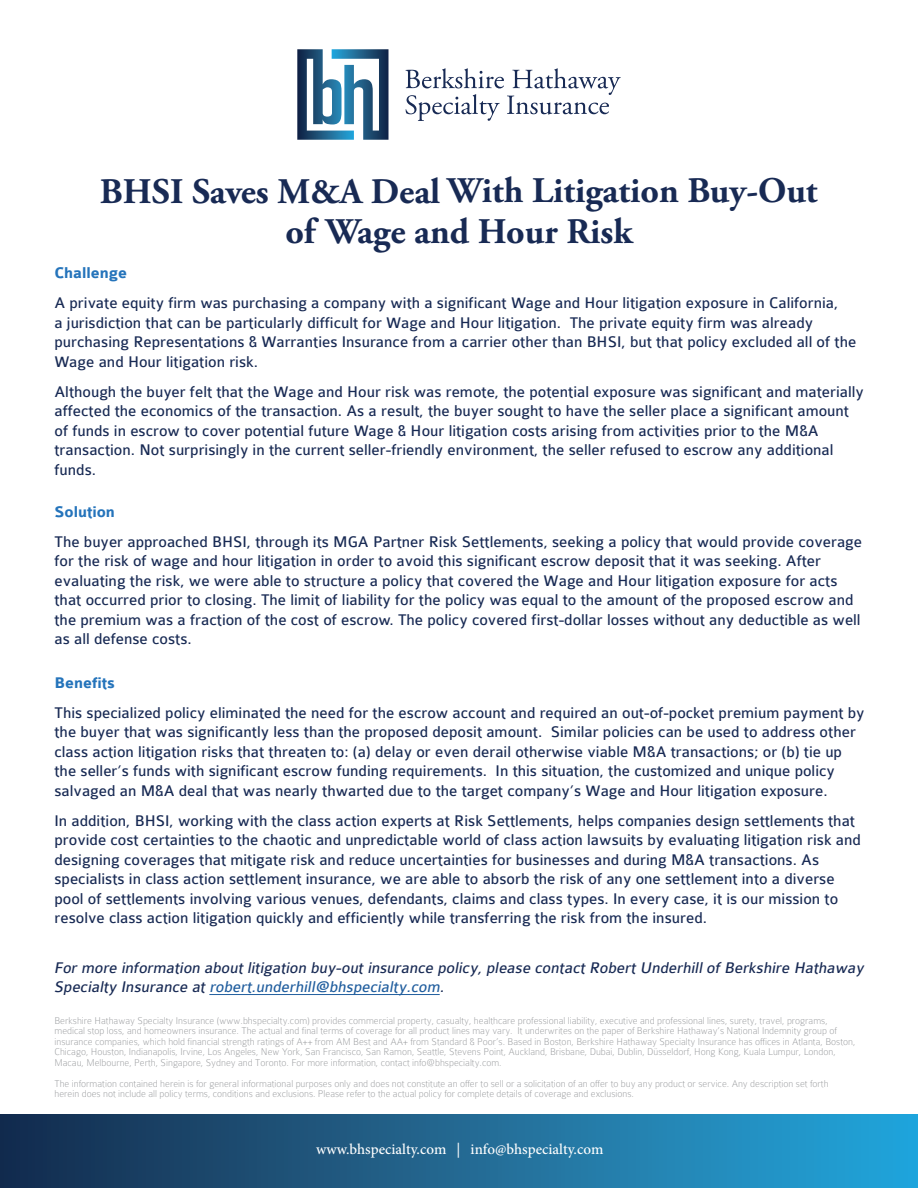
<style>
.page{position:relative;width:918px;height:1188px;background:#fff}
.page>*{position:absolute;margin:0;border:0;box-sizing:border-box;transform-origin:0 0}
.t1{font:700 36px/40.5px "Adobe Garamond Pro";color:#182a54;text-align:center}
.t2{font:16.5px/19.5px "Colaborate";color:#182a54}
.t3{font:italic 16.5px/19.5px "Colaborate";color:#182a54}
.t4{font:700 16.5px "Colaborate";color:#2574bb}
.t5{font:500 15px "Minion Pro";color:#fff}
.t6{font:100 10.5px/10.5px "Colaborate";color:#939598}
.s1{color:#215e9e}
</style>
<div class="page">
<svg style="left:297px;top:49px;width:92px;height:91px"></svg>
<svg style="left:406px;top:68px;width:215px;height:53px"></svg>
<div style="left:0;top:1115px;width:918px;height:73px;background:linear-gradient(to right,#182b4b,#27a7dc)"></div>
<hr style="left:209px;top:994px;width:231px;height:1px;background:#215e9e">
<h1 class="t1" style="left:100px;top:172px;width:719px">BHSI Saves M&amp;A Deal With Litigation Buy-Out of Wage and Hour Risk</h1>
<p class="t4" style="left:54px;top:264px;width:74px">Challenge</p>
<p class="t2" style="left:54px;top:293px;width:803px">A private equity firm was purchasing a company with a significant Wage and Hour litigation exposure in California,<br>a jurisdiction that can be particularly difficult for Wage and Hour litigation. The private equity firm was already purchasing Representations &amp; Warranties Insurance from a carrier other than BHSI, but that policy excluded all of the Wage and Hour litigation risk.</p>
<p class="t2" style="left:54px;top:382px;width:811px">Although the buyer felt that the Wage and Hour risk was remote, the potential exposure was significant and materially affected the economics of the transaction. As a result, the buyer sought to have the seller place a significant amount of funds in escrow to cover potential future Wage &amp; Hour litigation costs arising from activities prior to the M&amp;A transaction. Not surprisingly in the current seller-friendly environment, the seller refused to escrow any additional funds.</p>
<p class="t4" style="left:54px;top:503px;width:62px">Solution</p>
<p class="t2" style="left:54px;top:533px;width:809px">The buyer approached BHSI, through its MGA Partner Risk Settlements, seeking a policy that would provide coverage for the risk of wage and hour litigation in order to avoid this significant escrow deposit that it was seeking. After evaluating the risk, we were able to structure a policy that covered the Wage and Hour litigation exposure for acts that occurred prior to closing. The limit of liability for the policy was equal to the amount of the proposed escrow and the premium was a fraction of the cost of escrow. The policy covered first-dollar losses without any deductible as well as all defense costs.</p>
<p class="t4" style="left:54px;top:674px;width:62px">Benefits</p>
<p class="t2" style="left:54px;top:703px;width:812px">This specialized policy eliminated the need for the escrow account and required an out-of-pocket premium payment by the buyer that was significantly less than the proposed deposit amount. Similar policies can be used to address other class action litigation risks that threaten to: (a) delay or even derail otherwise viable M&amp;A transactions; or (b) tie up the seller’s funds with significant escrow funding requirements. In this situation, the customized and unique policy salvaged an M&amp;A deal that was nearly thwarted due to the target company’s Wage and Hour litigation exposure.</p>
<p class="t2" style="left:54px;top:811px;width:808px">In addition, BHSI, working with the class action experts at Risk Settlements, helps companies design settlements that provide cost certainties to the chaotic and unpredictable world of class action lawsuits by evaluating litigation risk and designing coverages that mitigate risk and reduce uncertainties for businesses and during M&amp;A transactions. As specialists in class action settlement insurance, we are able to absorb the risk of any one settlement into a diverse pool of settlements involving various venues, defendants, claims and class types. In every case, it is our mission to resolve class action litigation quickly and efficiently while transferring the risk from the insured.</p>
<p class="t3" style="left:54px;top:958px;width:815px">For more information about litigation buy-out insurance policy, please contact Robert Underhill of Berkshire Hathaway<br>Specialty Insurance at <span class="s1">robert.underhill@bhspecialty.com</span>.</p>
<p class="t6" style="left:54px;top:1015px;width:803px">Berkshire Hathaway Specialty Insurance (www.bhspecialty.com) provides commercial property, casualty, healthcare professional liability, executive and professional lines, surety, travel, programs, medical stop loss, and homeowners insurance. The actual and final terms of coverage for all product lines may vary. It underwrites on the paper of Berkshire Hathaway’s National Indemnity group of insurance companies, which hold financial strength ratings of A++ from AM Best and AA+ from Standard &amp; Poor’s. Based in Boston, Berkshire Hathaway Specialty Insurance has offices in Atlanta, Boston, Chicago, Houston, Indianapolis, Irvine, Los Angeles, New York, San Francisco, San Ramon, Seattle, Stevens Point, Auckland, Brisbane, Dubai, Dublin, Düsseldorf, Hong Kong, Kuala Lumpur, London, Macau, Melbourne, Perth, Singapore, Sydney and Toronto. For more information, contact info@bhspecialty.com.</p>
<p class="t6" style="left:54px;top:1078px;width:776px">The information contained herein is for general informational purposes only and does not constitute an offer to sell or a solicitation of an offer to buy any product or service. Any description set forth herein does not include all policy terms, conditions and exclusions. Please refer to the actual policy for complete details of coverage and exclusions.</p>
<p class="t5" style="left:316px;top:1139px;width:289px">www.bhspecialty.com | info@bhspecialty.com</p>
</div>
